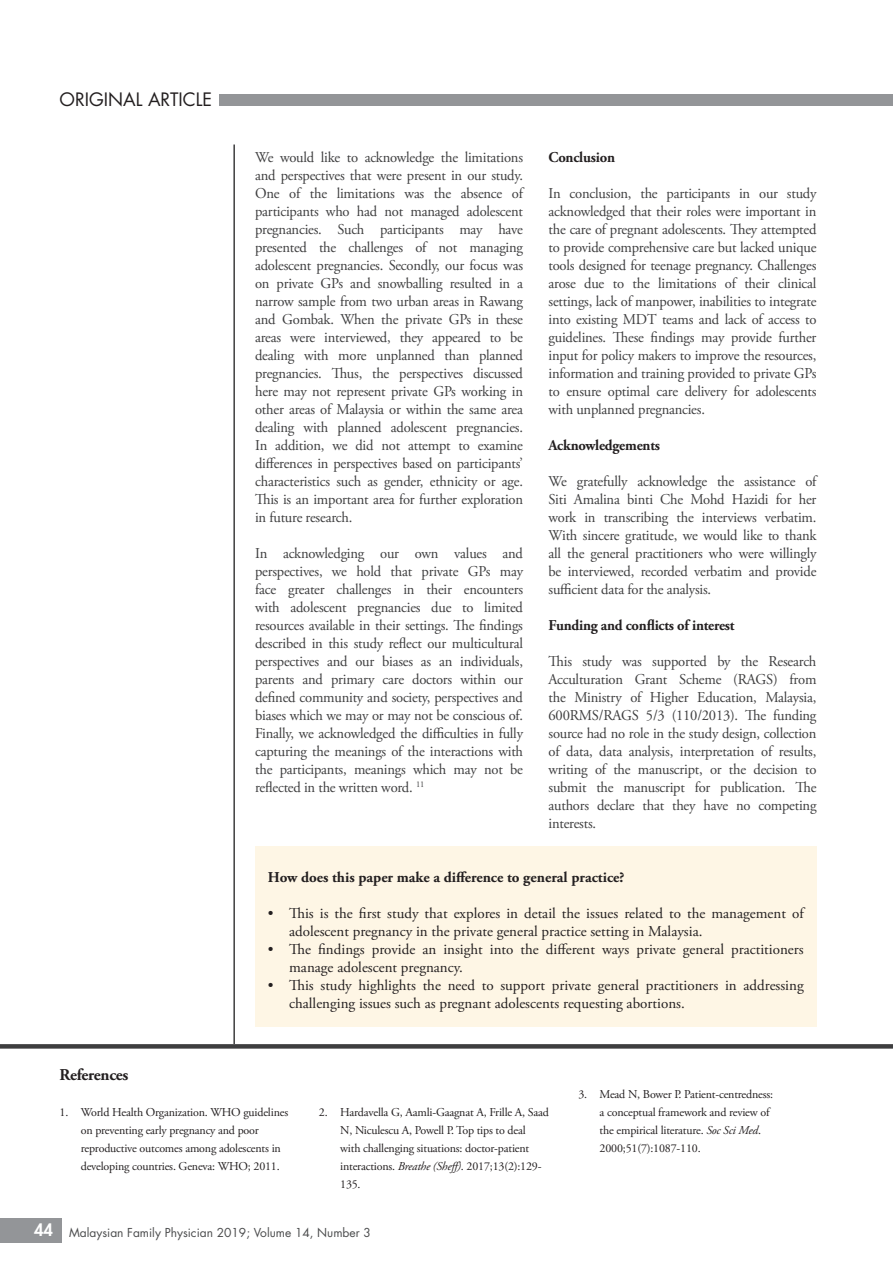
<style>
.page{position:relative;width:893px;height:1263px;background:#fff}
.page>*{position:absolute;margin:0;border:0;box-sizing:border-box;transform-origin:0 0}
.t1{font:18px "Futura Std";color:#231f20}
.t2{font:700 16.5px "Adobe Garamond Pro";letter-spacing:-.015em;color:#231f20}
.t3{font:15px/18px "Adobe Garamond Pro";letter-spacing:-.015em;color:#3e3e3f;text-align:justify}
.t4{font:15px/18px "Adobe Garamond Pro";color:#231f20}
.t5{font:700 15px "Adobe Garamond Pro";letter-spacing:-.015em;color:#231f20}
.t6{font:12px/18px "Adobe Garamond Pro";letter-spacing:-.015em;color:#231f20}
.t7{font:12px "Futura Std";color:#4b4c4d}
.s1{font-style:italic}
.s2{font-weight:800;font-size:16.5px;color:#fff}
</style>
<div class="page">
<div style="left:0;top:1218px;width:62px;height:24px;background:#939598"></div>
<div style="left:219px;top:95px;width:674px;height:11px;background:#939598"></div>
<div style="left:255px;top:846px;width:561px;height:180px;background:#fef6e5"></div>
<div style="left:0;top:1044px;width:893px;height:5px;background:#3e3e3f"></div>
<hr style="left:233px;top:145px;width:2px;height:899px;background:#3e3e3f">
<p class="t1" style="left:60px;top:88px;width:154px">ORIGINAL ARTICLE</p>
<p class="t3" style="left:255px;top:149px;width:269px">We would like to acknowledge the limitations and perspectives that were present in our study.<br>One of the limitations was the absence of participants who had not managed adolescent pregnancies. Such participants may have presented the challenges of not managing adolescent pregnancies. Secondly, our focus was on private GPs and snowballing resulted in a narrow sample from two urban areas in Rawang and Gombak. When the private GPs in these areas were interviewed, they appeared to be dealing with more unplanned than planned pregnancies. Thus, the perspectives discussed here may not represent private GPs working in other areas of Malaysia or within the same area dealing with planned adolescent pregnancies.<br>In addition, we did not attempt to examine differences in perspectives based on participants’ characteristics such as gender, ethnicity or age.<br>This is an important area for further exploration in future research.</p>
<p class="t3" style="left:255px;top:545px;width:269px">In acknowledging our own values and perspectives, we hold that private GPs may face greater challenges in their encounters with adolescent pregnancies due to limited resources available in their settings. The findings described in this study reflect our multicultural perspectives and our biases as an individuals, parents and primary care doctors within our defined community and society, perspectives and biases which we may or may not be conscious of.<br>Finally, we acknowledged the difficulties in fully capturing the meanings of the interactions with the participants, meanings which may not be reflected in the written word. <sup>11</sup></p>
<p class="t5" style="left:549px;top:149px;width:68px">Conclusion</p>
<p class="t3" style="left:549px;top:185px;width:269px">In conclusion, the participants in our study acknowledged that their roles were important in the care of pregnant adolescents. They attempted to provide comprehensive care but lacked unique tools designed for teenage pregnancy. Challenges arose due to the limitations of their clinical settings, lack of manpower, inabilities to integrate into existing MDT teams and lack of access to guidelines. These findings may provide further input for policy makers to improve the resources, information and training provided to private GPs to ensure optimal care delivery for adolescents with unplanned pregnancies.</p>
<p class="t5" style="left:549px;top:437px;width:113px">Acknowledgements</p>
<p class="t3" style="left:549px;top:473px;width:269px">We gratefully acknowledge the assistance of Siti Amalina binti Che Mohd Hazidi for her work in transcribing the interviews verbatim.<br>With sincere gratitude, we would like to thank all the general practitioners who were willingly be interviewed, recorded verbatim and provide sufficient data for the analysis.</p>
<p class="t5" style="left:549px;top:617px;width:188px">Funding and conflicts of interest</p>
<p class="t3" style="left:549px;top:653px;width:269px">This study was supported by the Research Acculturation Grant Scheme (RAGS) from the Ministry of Higher Education, Malaysia, 600RMS/RAGS 5/3 (110/2013). The funding source had no role in the study design, collection of data, data analysis, interpretation of results, writing of the manuscript, or the decision to submit the manuscript for publication. The authors declare that they have no competing interests.</p>
<p class="t5" style="left:268px;top:869px;width:358px">How does this paper make a difference to general practice?</p>
<p class="t4" style="left:289px;top:905px;width:516px;text-indent:-21px">• This is the first study that explores in detail the issues related to the management of adolescent pregnancy in the private general practice setting in Malaysia.</p>
<p class="t4" style="left:289px;top:941px;width:516px;text-indent:-21px">• The findings provide an insight into the different ways private general practitioners manage adolescent pregnancy.</p>
<p class="t4" style="left:289px;top:977px;width:516px;text-indent:-21px">• This study highlights the need to support private general practitioners in addressing challenging issues such as pregnant adolescents requesting abortions.</p>
<p class="t2" style="left:60px;top:1065px;width:71px">References</p>
<p class="t6" style="left:81px;top:1104px;width:209px;text-indent:-21px">1. World Health Organization. WHO guidelines on preventing early pregnancy and poor reproductive outcomes among adolescents in developing countries. Geneva: WHO; 2011.</p>
<p class="t6" style="left:340px;top:1104px;width:210px;text-indent:-21px">2. Hardavella G, Aamli-Gaagnat A, Frille A, Saad N, Niculescu A, Powell P. Top tips to deal with challenging situations: doctor-patient interactions. <span class="s1">Breathe (Sheff)</span>. 2017;13(2):129- 135.</p>
<p class="t7" style="left:34px;top:1225px;width:338px"><span class="s2">44</span> Malaysian Family Physician 2019; Volume 14, Number 3</p>
<p class="t6" style="left:600px;top:1086px;width:175px;text-indent:-21px">3. Mead N, Bower P. Patient-centredness: a conceptual framework and review of the empirical literature. <span class="s1">Soc Sci Med</span>.<br>2000;51(7):1087-110.</p>
</div>
